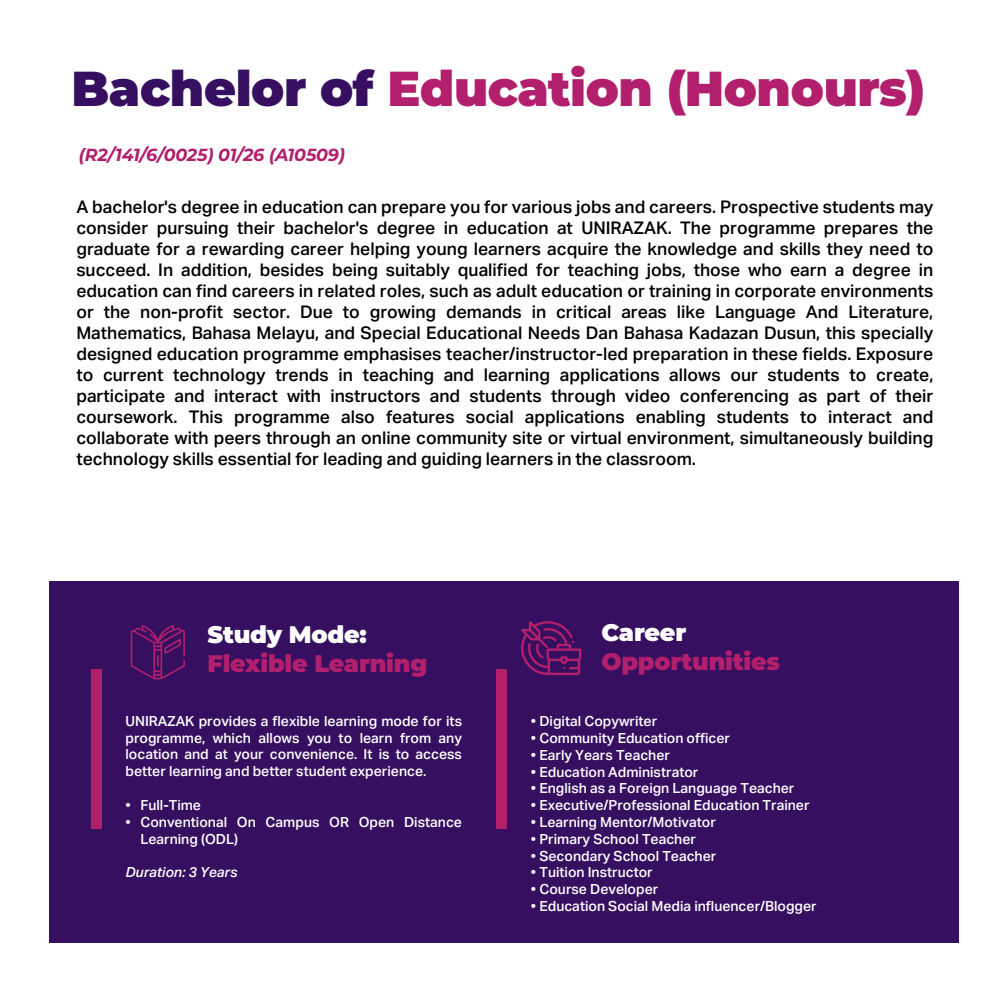
<style>
.page{position:relative;width:1007px;height:1007px;background:#fff}
.page>*{position:absolute;margin:0;border:0;box-sizing:border-box;transform-origin:0 0}
.t1{font:900 49px "Montserrat";letter-spacing:-.01em;color:#b11f6d}
.t2{font:900 23.97px "Montserrat";letter-spacing:-.01em;color:#b11f6d}
.t3{font:900 23.97px "Montserrat";letter-spacing:-.01em;color:#fff}
.t4{font:500 17.5px/21px "Aktiv Grotesk";color:#000;text-align:justify}
.t5{font:italic 700 17.5px "Montserrat";letter-spacing:-.01em;color:#b11f6d}
.t6{font:500 14px/16.8px "Aktiv Grotesk";color:#fff;text-align:justify}
.t7{font:italic 500 14px "Aktiv Grotesk";color:#fff}
.s1{color:#360f60}
</style>
<div class="page">
<div style="left:49px;top:581px;width:909px;height:361px;background:#360f60"></div>
<svg style="left:521px;top:621px;width:60px;height:54px"></svg>
<svg style="left:131px;top:625px;width:54px;height:54px"></svg>
<div style="left:91px;top:669px;width:11px;height:159px;background:#b11f6d"></div>
<div style="left:496px;top:669px;width:11px;height:159px;background:#b11f6d"></div>
<h1 class="t1" style="left:71px;top:52px;width:855px"><span class="s1">Bachelor of</span> Education (Honours)</h1>
<p class="t5" style="left:79px;top:142px;width:268px">(R2/141/6/0025) 01/26 (A10509)</p>
<p class="t4" style="left:76px;top:196px;width:858px">A bachelor's degree in education can prepare you for various jobs and careers. Prospective students may consider pursuing their bachelor's degree in education at UNIRAZAK. The programme prepares the graduate for a rewarding career helping young learners acquire the knowledge and skills they need to succeed. In addition, besides being suitably qualified for teaching jobs, those who earn a degree in education can find careers in related roles, such as adult education or training in corporate environments or the non-profit sector. Due to growing demands in critical areas like Language And Literature, Mathematics, Bahasa Melayu, and Special Educational Needs Dan Bahasa Kadazan Dusun, this specially designed education programme emphasises teacher/instructor-led preparation in these fields. Exposure to current technology trends in teaching and learning applications allows our students to create, participate and interact with instructors and students through video conferencing as part of their coursework. This programme also features social applications enabling students to interact and collaborate with peers through an online community site or virtual environment, simultaneously building technology skills essential for leading and guiding learners in the classroom.</p>
<h2 class="t3" style="left:207px;top:616px;width:161px">Study Mode:</h2>
<h2 class="t2" style="left:207px;top:645px;width:221px">Flexible Learning</h2>
<p class="t6" style="left:125px;top:712px;width:338px">UNIRAZAK provides a flexible learning mode for its programme, which allows you to learn from any location and at your convenience. It is to access better learning and better student experience.</p>
<p class="t6" style="left:125px;top:796px;width:77px">• Full-Time</p>
<p class="t6" style="left:140px;top:813px;width:323px;text-indent:-15px">• Conventional On Campus OR Open Distance<br>Learning (ODL)</p>
<p class="t7" style="left:125px;top:863px;width:114px">Duration: 3 Years</p>
<h2 class="t3" style="left:601px;top:614px;width:86px">Career</h2>
<h2 class="t2" style="left:601px;top:643px;width:180px">Opportunities</h2>
<p class="t6" style="left:531px;top:712px;width:128px">• Digital Copywriter</p>
<p class="t6" style="left:531px;top:729px;width:200px">• Community Education officer</p>
<p class="t6" style="left:531px;top:746px;width:140px">• Early Years Teacher</p>
<p class="t6" style="left:531px;top:762px;width:169px">• Education Administrator</p>
<p class="t6" style="left:531px;top:779px;width:265px">• English as a Foreign Language Teacher</p>
<p class="t6" style="left:531px;top:796px;width:280px">• Executive/Professional Education Trainer</p>
<p class="t6" style="left:531px;top:813px;width:186px">• Learning Mentor/Motivator</p>
<p class="t6" style="left:531px;top:830px;width:167px">• Primary School Teacher</p>
<p class="t6" style="left:531px;top:846px;width:187px">• Secondary School Teacher</p>
<p class="t6" style="left:531px;top:863px;width:123px">• Tuition Instructor</p>
<p class="t6" style="left:531px;top:880px;width:129px">• Course Developer</p>
<p class="t6" style="left:531px;top:897px;width:287px">• Education Social Media influencer/Blogger</p>
</div>
